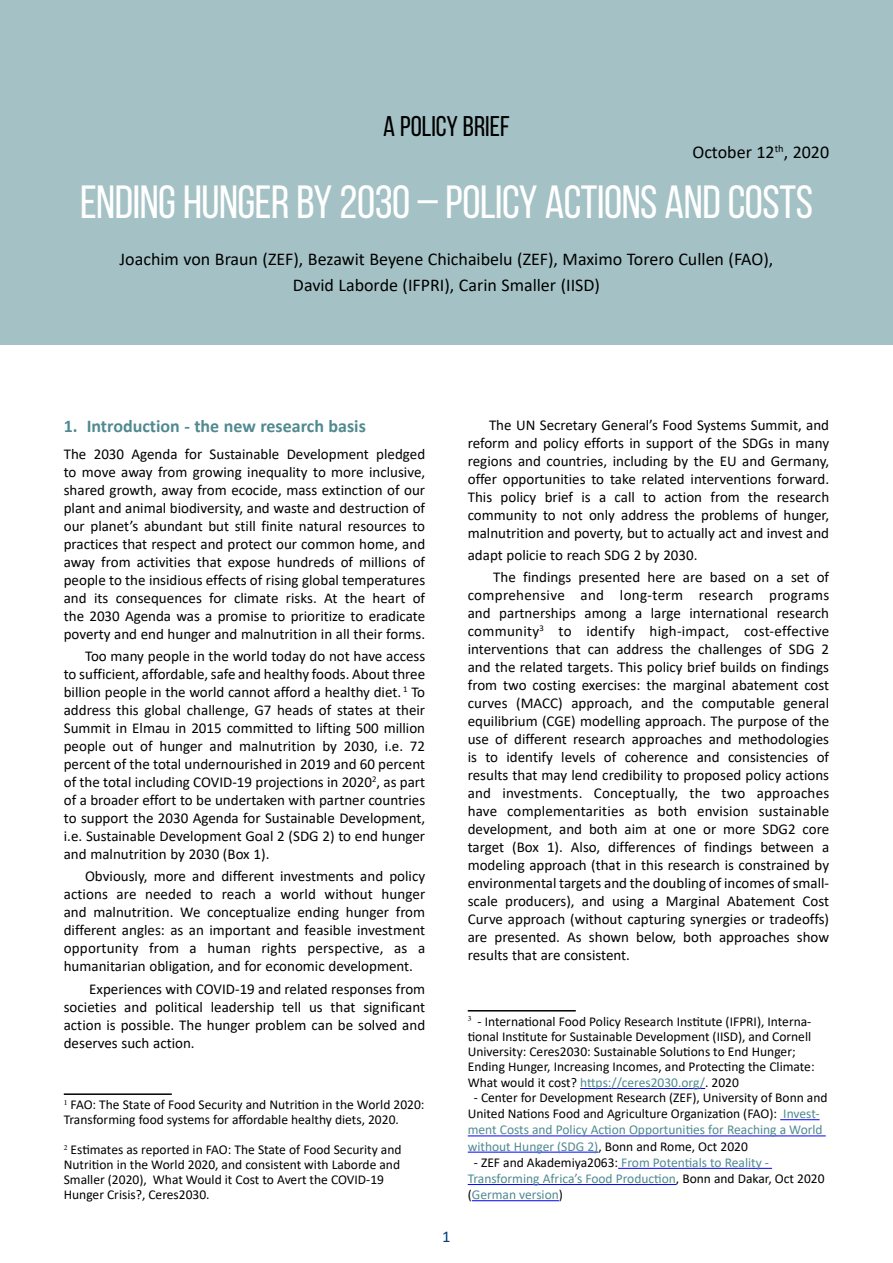
<style>
.page{position:relative;width:893px;height:1263px;background:#fff}
.page>*{position:absolute;margin:0;border:0;box-sizing:border-box;transform-origin:0 0}
.t1{font:46.5px "Bebas Neue";letter-spacing:-.01em;color:#fff}
.t2{font:28.5px "Bebas Neue";color:#000}
.t3{font:18px/25.8px "Calibri";color:#000;text-align:center}
.t4{font:700 18px "Calibri";color:#508a90}
.t5{font:16.5px "Calibri";color:#003e7e}
.t6{font:15px/18px "Calibri";color:#000;text-align:justify}
.t7{font:13.5px/15px "Calibri";color:#000}
.t8{font:13.5px/16.2px "Calibri";color:#508a90}
.s1{color:#508a90}
.s2{color:#000}
</style>
<div class="page">
<div style="left:0;top:0;width:893px;height:344px;background:#a4c2c5"></div>
<hr style="left:64px;top:1093px;width:108px;height:2px;background:#000">
<hr style="left:468px;top:1010px;width:108px;height:1px;background:#000">
<hr style="left:580px;top:1088px;width:125px;height:1px;background:#00f">
<hr style="left:780px;top:1119px;width:40px;height:1px;background:#00f">
<hr style="left:468px;top:1135px;width:358px;height:1px;background:#00f">
<hr style="left:468px;top:1152px;width:130px;height:1px;background:#00f">
<hr style="left:618px;top:1168px;width:154px;height:1px;background:#00f">
<hr style="left:468px;top:1184px;width:208px;height:1px;background:#00f">
<hr style="left:472px;top:1200px;width:87px;height:1px;background:#00f">
<h2 class="t2" style="left:383px;top:111px;width:128px">A POLICY BRIEF</h2>
<p class="t3" style="left:692px;top:138px;width:138px">October 12<sup>th</sup>, 2020</p>
<h1 class="t1" style="left:80px;top:177px;width:734px">ENDING HUNGER BY 2030 – POLICY ACTIONS AND COSTS</h1>
<p class="t3" style="left:120px;top:246px;width:655px">Joachim von Braun (ZEF), Bezawit Beyene Chichaibelu (ZEF), Maximo Torero Cullen (FAO),<br>David Laborde (IFPRI), Carin Smaller (IISD)</p>
<p class="t4" style="left:64px;top:414px;width:304px">1. Introduction - the new research basis</p>
<p class="t6" style="left:64px;top:444px;width:363px">The 2030 Agenda for Sustainable Development pledged to move away from growing inequality to more inclusive, shared growth, away from ecocide, mass extinction of our plant and animal biodiversity, and waste and destruction of our planet’s abundant but still finite natural resources to practices that respect and protect our common home, and away from activities that expose hundreds of millions of people to the insidious effects of rising global temperatures and its consequences for climate risks. At the heart of the 2030 Agenda was a promise to prioritize to eradicate poverty and end hunger and malnutrition in all their forms.</p>
<p class="t6" style="left:64px;top:647px;width:363px;text-indent:21px">Too many people in the world today do not have access to sufficient, affordable, safe and healthy foods. About three billion people in the world cannot afford a healthy diet. <sup>1</sup> To address this global challenge, G7 heads of states at their Summit in Elmau in 2015 committed to lifting 500 million people out of hunger and malnutrition by 2030, i.e. 72 percent of the total undernourished in 2019 and 60 percent of the total including COVID-19 projections in 2020<sup>2</sup>, as part of a broader effort to be undertaken with partner countries to support the 2030 Agenda for Sustainable Development, i.e. Sustainable Development Goal 2 (SDG 2) to end hunger and malnutrition by 2030 (Box 1).</p>
<p class="t6" style="left:64px;top:867px;width:363px;text-indent:21px">Obviously, more and different investments and policy actions are needed to reach a world without hunger and malnutrition. We conceptualize ending hunger from different angles: as an important and feasible investment opportunity from a human rights perspective, as a humanitarian obligation, and for economic development.</p>
<p class="t6" style="left:64px;top:979px;width:363px;text-indent:26px">Experiences with COVID-19 and related responses from societies and political leadership tell us that significant action is possible. The hunger problem can be solved and deserves such action.</p>
<p class="t7" style="left:64px;top:1097px;width:362px"><sup>1</sup> FAO: The State of Food Security and Nutrition in the World 2020:<br>Transforming food systems for affordable healthy diets, 2020.</p>
<p class="t7" style="left:64px;top:1142px;width:339px"><sup>2</sup> Estimates as reported in FAO: The State of Food Security and Nutrition in the World 2020, and consistent with Laborde and Smaller (2020), What Would it Cost to Avert the COVID-19<br>Hunger Crisis?, Ceres2030.</p>
<p class="t6" style="left:468px;top:416px;width:363px;text-indent:21px">The UN Secretary General’s Food Systems Summit, and reform and policy efforts in support of the SDGs in many regions and countries, including by the EU and Germany, offer opportunities to take related interventions forward.<br>This policy brief is a call to action from the research community to not only address the problems of hunger, malnutrition and poverty, but to actually act and invest and</p>
<p class="t6" style="left:493px;top:543px;width:337px;line-height:22.2px;text-indent:-26px">adapt policie to reach SDG 2 by 2030.<br>The findings presented here are based on a set of</p>
<p class="t6" style="left:468px;top:586px;width:363px">comprehensive and long-term research programs and partnerships among a large international research community<sup>3</sup> to identify high-impact, cost-effective interventions that can address the challenges of SDG 2 and the related targets. This policy brief builds on findings from two costing exercises: the marginal abatement cost curves (MACC) approach, and the computable general equilibrium (CGE) modelling approach. The purpose of the use of different research approaches and methodologies is to identify levels of coherence and consistencies of results that may lend credibility to proposed policy actions and investments. Conceptually, the two approaches have complementarities as both envision sustainable development, and both aim at one or more SDG2 core target (Box 1). Also, differences of findings between a modeling approach (that in this research is constrained by environmental targets and the doubling of incomes of small&shy;scale producers), and using a Marginal Abatement Cost Curve approach (without capturing synergies or tradeoffs) are presented. As shown below, both approaches show results that are consistent.</p>
<p class="t5" style="left:442px;top:1225px;width:10px">1</p>
<p class="t7" style="left:468px;top:1013px;width:348px"><sup>3</sup> - International Food Policy Research Institute (IFPRI), Interna&shy;tional Institute for Sustainable Development (IISD), and Cornell University: Ceres2030: Sustainable Solutions to End Hunger; Ending Hunger, Increasing Incomes, and Protecting the Climate:<br>What would it cost? <span class="s1">https://ceres2030.org/</span>. 2020</p>
<p class="t7" style="left:468px;top:1089px;width:361px;line-height:16.2px;text-indent:6px">- Center for Development Research (ZEF), University of Bonn and United Nations Food and Agriculture Organization (FAO): <span class="s1">Invest&shy;ment Costs and Policy Action Opportunities for Reaching a World without Hunger (SDG 2)</span>, Bonn and Rome, Oct 2020</p>
<p class="t8" style="left:468px;top:1154px;width:358px;text-indent:6px"><span class="s2">- ZEF and Akademiya2063:</span> From Potentials to Reality -<br>Transforming Africa’s Food Production<span class="s2">, Bonn and Dakar, Oct 2020 (</span>German version<span class="s2">)</span></p>
</div>
